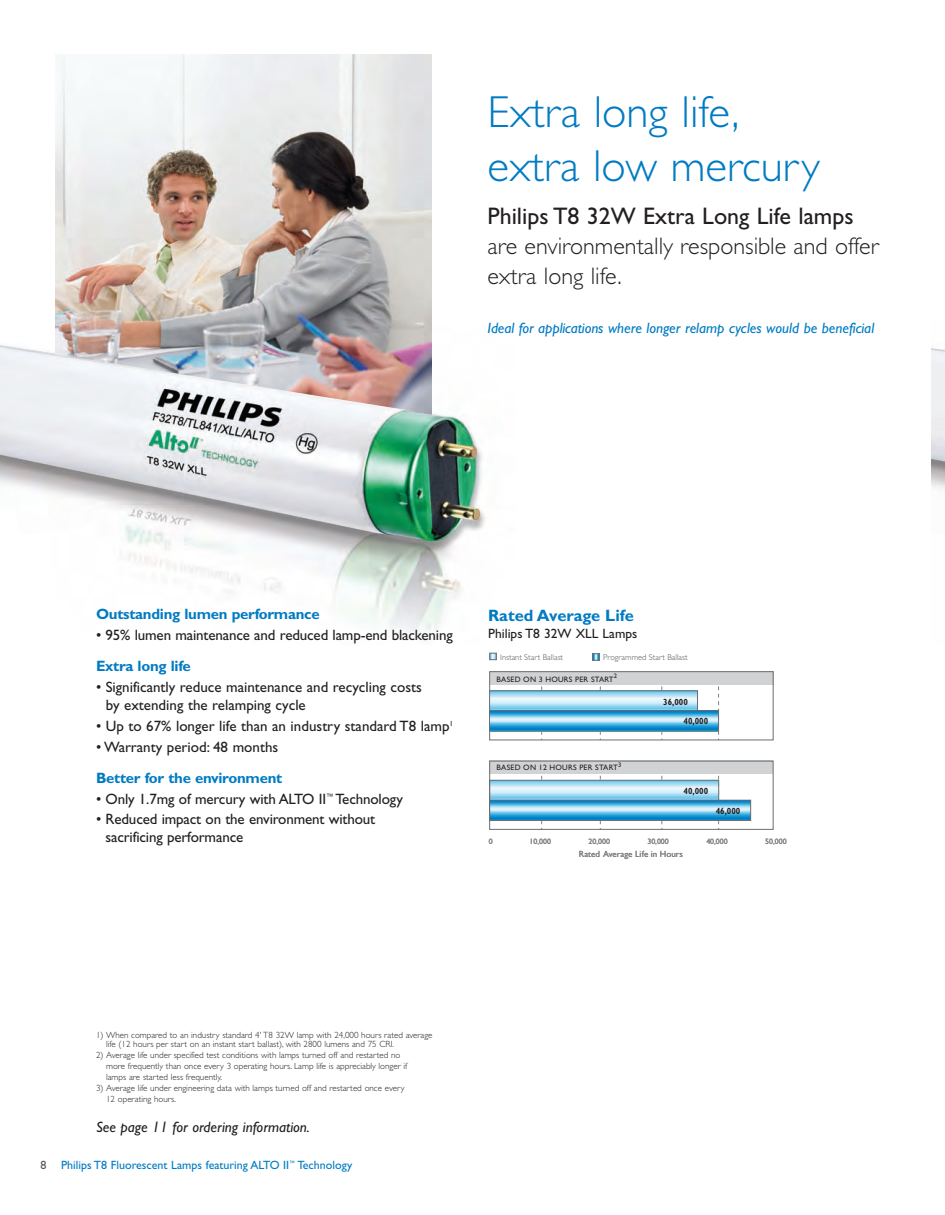
<style>
.page{position:relative;width:945px;height:1215px;background:#fff}
.page>*{position:absolute;margin:0;border:0;box-sizing:border-box;transform-origin:0 0}
.t1{font:300 45px/54px "Gill Sans";color:#007bc3}
.t2{font:300 24px/30px "Gill Sans";color:#231f20}
.t3{font:24px "Gill Sans";color:#231f20}
.t4{font:700 16.5px "Gill Sans";color:#007bc3}
.t5{font:15px/18px "Gill Sans";letter-spacing:-.01em;color:#231f20}
.t6{font:700 15px "Gill Sans";letter-spacing:-.015em;color:#007bc3}
.t7{font:italic 15px "Gill Sans";color:#007bc3}
.t8{font:italic 15px "Gill Sans";color:#231f20}
.t9{font:13.5px "Gill Sans";color:#231f20}
.t10{font:12px "Gill Sans";color:#007bc3}
.t11{font:300 9px/10.8px "Gill Sans";color:#231f20}
.t12{font:700 9px "Gill Sans";color:#231f20;scale:.9 1}
.t13{font:9px "Gill Sans";color:#808285}
.t14{font:300 8.4px "Gill Sans";color:#57585a}
.t15{font:7.8px "Gill Sans";letter-spacing:.03em;color:#231f20}
.t16{font:7.8px "Gill Sans";color:#808285}
.t17{font:6.6px "Gill Sans";color:#231f20}
.s1{color:#57585a}
</style>
<div class="page">
<img style="left:0;top:345px;width:485px;height:287px">
<img style="left:55px;top:54px;width:377px;height:292px">
<svg style="left:718px;top:686px;width:1px;height:49px"></svg>
<div style="left:490px;top:761px;width:283px;height:13px;background:#d1d2d4"></div>
<div style="left:490px;top:672px;width:283px;height:13px;background:#d1d2d4"></div>
<div style="left:489px;top:671px;width:284px;height:69px;border:1px solid #6c6d70"></div>
<svg style="left:490px;top:653px;width:7px;height:7px"></svg>
<svg style="left:593px;top:654px;width:7px;height:6px"></svg>
<svg style="left:492px;top:693px;width:204px;height:16px;background:#b8e3f6"></svg>
<div style="left:490px;top:691px;width:208px;height:20px;border:1px solid #6c6d70"></div>
<svg style="left:491px;top:713px;width:226px;height:16px;background:#6ec0e6"></svg>
<div style="left:489px;top:711px;width:230px;height:20px;border:1px solid #6c6d70"></div>
<svg style="left:492px;top:782px;width:225px;height:17px;background:#b5e2f5"></svg>
<div style="left:490px;top:780px;width:229px;height:21px;border:1px solid #6c6d70"></div>
<svg style="left:491px;top:802px;width:258px;height:17px;background:#68bde4"></svg>
<div style="left:489px;top:800px;width:262px;height:21px;border:1px solid #6c6d70"></div>
<div style="left:489px;top:761px;width:284px;height:69px;border:1px solid #6c6d70"></div>
<img style="left:0;top:346px;width:480px;height:196px">
<img style="left:932px;top:349px;width:13px;height:113px">
<h1 class="t1" style="left:488px;top:89px;width:334px">Extra long life, extra low mercury</h1>
<h2 class="t3" style="left:488px;top:207px;width:368px">Philips T8 32W Extra Long Life lamps</h2>
<h2 class="t2" style="left:488px;top:233px;width:393px">are environmentally responsible and offer extra long life.</h2>
<h3 class="t7" style="left:488px;top:322px;width:388px">Ideal for applications where longer relamp cycles would be beneficial</h3>
<h3 class="t6" style="left:96px;top:608px;width:225px">Outstanding lumen performance</h3>
<h3 class="t5" style="left:96px;top:627px;width:358px">• 95% lumen maintenance and reduced lamp-end blackening</h3>
<h3 class="t6" style="left:96px;top:661px;width:96px">Extra long life</h3>
<h3 class="t5" style="left:106px;top:679px;width:318px;text-indent:-10px">• Significantly reduce maintenance and recycling costs by extending the relamping cycle</h3>
<h3 class="t5" style="left:96px;top:718px;width:359px">• Up to 67% longer life than an industry standard T8 lamp<sup>1</sup></h3>
<h3 class="t5" style="left:96px;top:739px;width:184px">• Warranty period: 48 months</h3>
<h3 class="t6" style="left:96px;top:772px;width:188px">Better for the environment</h3>
<h3 class="t5" style="left:96px;top:791px;width:308px">• Only 1.7mg of mercury with ALTO II<sup>™</sup> Technology</h3>
<h3 class="t5" style="left:106px;top:812px;width:271px;text-indent:-10px">• Reduced impact on the environment without sacrificing performance</h3>
<h3 class="t4" style="left:488px;top:609px;width:147px">Rated Average Life</h3>
<h3 class="t9" style="left:488px;top:629px;width:151px">Philips T8 32W XLL Lamps</h3>
<p class="t14" style="left:500px;top:654px;width:64px">Instant Start Ballast</p>
<p class="t14" style="left:603px;top:654px;width:86px">Programmed Start Ballast</p>
<p class="t12" style="left:663px;top:698px;width:29px">36,000</p>
<p class="t17" style="left:614px;top:674px;width:5px">2</p>
<p class="t15" style="left:496px;top:676px;width:119px">BASED ON 3 HOURS PER START</p>
<p class="t17" style="left:618px;top:762px;width:5px">3</p>
<p class="t15" style="left:496px;top:765px;width:123px">BASED ON 12 HOURS PER START</p>
<p class="t12" style="left:684px;top:718px;width:29px">40,000</p>
<p class="t12" style="left:684px;top:788px;width:29px">40,000</p>
<p class="t12" style="left:716px;top:808px;width:29px">46,000</p>
<p class="t16" style="left:489px;top:838px;width:5px">0</p>
<p class="t16" style="left:530px;top:838px;width:23px">10,000</p>
<p class="t16" style="left:589px;top:838px;width:23px">20,000</p>
<p class="t16" style="left:647px;top:838px;width:23px">30,000</p>
<p class="t16" style="left:706px;top:838px;width:23px">40,000</p>
<p class="t16" style="left:765px;top:838px;width:23px">50,000</p>
<p class="t13" style="left:579px;top:851px;width:105px">Rated Average Life in Hours</p>
<p class="t11" style="left:106px;top:1031px;width:328px;line-height:9.8px;text-indent:-10px">1) When compared to an industry standard 4' T8 32W lamp with 24,000 hours rated average life (12 hours per start on an instant start ballast), with 2800 lumens and 75 CRI.</p>
<p class="t11" style="left:106px;top:1051px;width:303px;text-indent:-10px">2) Average life under specified test conditions with lamps turned off and restarted no more frequently than once every 3 operating hours. Lamp life is appreciably longer if lamps are started less frequently.</p>
<p class="t11" style="left:106px;top:1083px;width:300px;text-indent:-10px">3) Average life under engineering data with lamps turned off and restarted once every<br>12 operating hours.</p>
<h3 class="t8" style="left:96px;top:1121px;width:215px">See page 11 for ordering information.</h3>
<h3 class="t10" style="left:40px;top:1161px;width:313px"><span class="s1">8</span> Philips T8 Fluorescent Lamps featuring ALTO II<sup>™</sup> Technology</h3>
</div>
